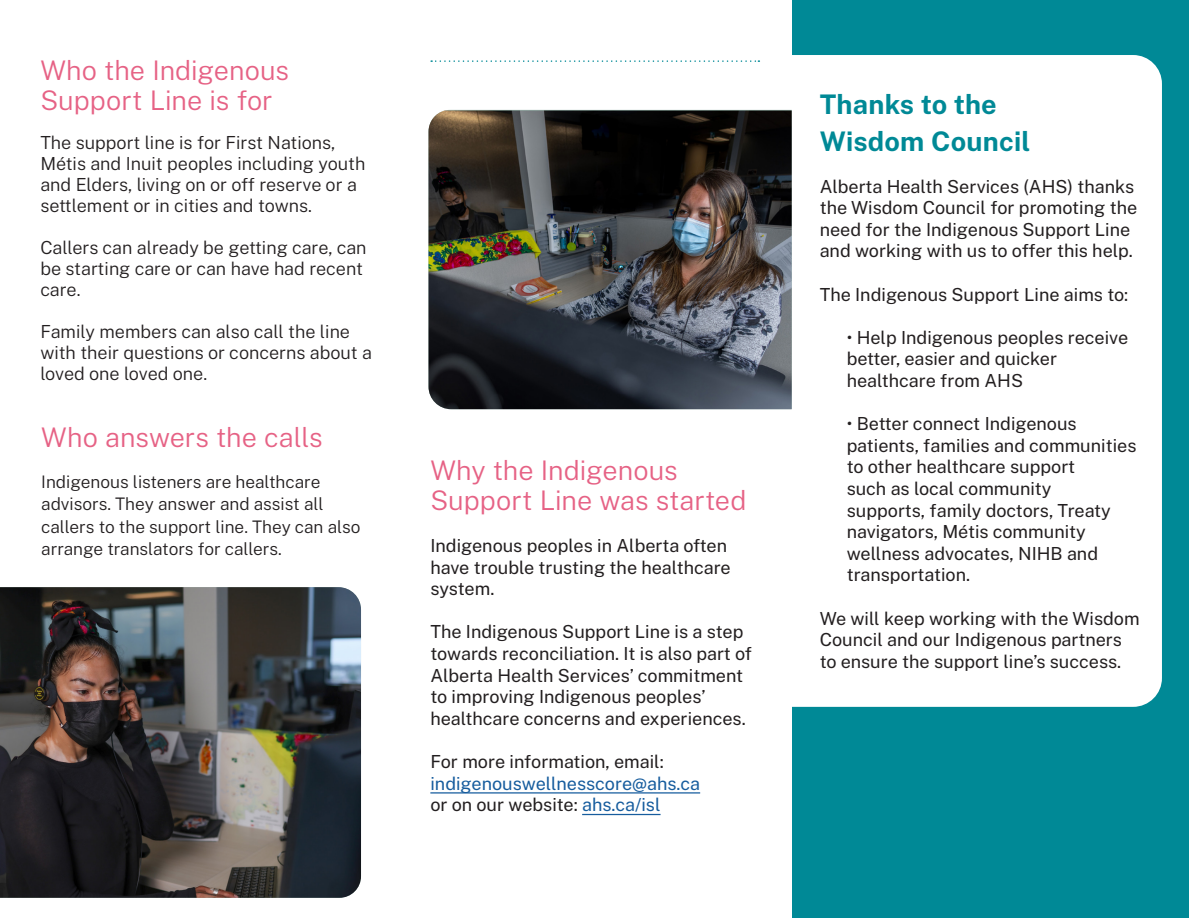
<style>
.page{position:relative;width:1189px;height:918px;background:#fff}
.page>*{position:absolute;margin:0;border:0;box-sizing:border-box;transform-origin:0 0}
.Subheads{font:300 27px/30px "Public Sans";color:#e66285}
.Subheads-2{font:700 27px "Public Sans";letter-spacing:.01em;color:#008996}
.t1{font:18px/21.6px "Public Sans";color:#231f20}
.t2{font:300 18px/21px "Public Sans";color:#231f20}
.t3{font:18px "Public Sans";color:#175d9e}
.t4{font:300 17.25px/22.5px "Public Sans";color:#231f20}
.s1{color:#175d9e}
</style>
<div class="page">
<div style="left:792px;top:0;width:396px;height:918px;background:#008996"></div>
<div style="left:752px;top:55px;width:409px;height:652px;background:#fff;border-radius:29px"></div>
<hr style="left:430px;top:792px;width:270px;height:2px;background:#175d9e">
<hr style="left:582px;top:814px;width:78px;height:1px;background:#175d9e">
<img style="left:0;top:587px;width:361px;height:311px">
<img style="left:428px;top:111px;width:363px;height:298px">
<svg style="left:431px;top:60px;width:328px;height:2px"></svg>
<p class="Subheads" style="left:40px;top:54px;width:250px">Who the Indigenous<br>Support Line is for</p>
<p class="t2" style="left:40px;top:131px;width:326px">The support line is for First Nations, Métis and Inuit peoples including youth and Elders, living on or off reserve or a settlement or in cities and towns.</p>
<p class="t2" style="left:40px;top:236px;width:327px">Callers can already be getting care, can be starting care or can have had recent care.</p>
<p class="t2" style="left:40px;top:320px;width:311px">Family members can also call the line</p>
<p class="t2" style="left:40px;top:341px;width:333px">with their questions or concerns about a</p>
<p class="t2" style="left:40px;top:362px;width:168px">loved one loved one.</p>
<p class="Subheads" style="left:41px;top:421px;width:283px">Who answers the calls</p>
<p class="t4" style="left:41px;top:469px;width:320px">Indigenous listeners are healthcare advisors. They answer and assist all callers to the support line. They can also arrange translators for callers.</p>
<p class="Subheads" style="left:430px;top:454px;width:317px">Why the Indigenous<br>Support Line was started</p>
<p class="t1" style="left:430px;top:534px;width:302px">Indigenous peoples in Alberta often have trouble trusting the healthcare system.</p>
<p class="t1" style="left:430px;top:620px;width:314px">The Indigenous Support Line is a step</p>
<p class="t1" style="left:430px;top:642px;width:323px">towards reconciliation. It is also part of</p>
<p class="t1" style="left:430px;top:663px;width:317px">Alberta Health Services’ commitment to improving Indigenous peoples’ healthcare concerns and experiences.</p>
<p class="t1" style="left:430px;top:750px;width:235px">For more information, email:</p>
<p class="t3" style="left:430px;top:770px;width:271px">indigenouswellnesscore@ahs.ca</p>
<p class="t1" style="left:430px;top:793px;width:231px">or on our website: <span class="s1">ahs.ca/isl</span></p>
<p class="Subheads-2" style="left:819px;top:84px;width:179px">Thanks to the</p>
<p class="Subheads-2" style="left:819px;top:121px;width:212px">Wisdom Council</p>
<p class="t1" style="left:819px;top:174px;width:319px">Alberta Health Services (AHS) thanks the Wisdom Council for promoting the need for the Indigenous Support Line</p>
<p class="t1" style="left:819px;top:239px;width:315px">and working with us to offer this help.</p>
<p class="t1" style="left:819px;top:282px;width:310px">The Indigenous Support Line aims to:</p>
<p class="t1" style="left:846px;top:326px;width:283px">• Help Indigenous peoples receive</p>
<p class="t1" style="left:846px;top:347px;width:212px">better, easier and quicker</p>
<p class="t1" style="left:846px;top:369px;width:178px">healthcare from AHS</p>
<p class="t1" style="left:846px;top:412px;width:231px">• Better connect Indigenous</p>
<p class="t1" style="left:846px;top:434px;width:291px">patients, families and communities</p>
<p class="t1" style="left:846px;top:455px;width:230px">to other healthcare support</p>
<p class="t1" style="left:846px;top:477px;width:206px">such as local community</p>
<p class="t1" style="left:846px;top:498px;width:266px">supports, family doctors, Treaty</p>
<p class="t1" style="left:846px;top:520px;width:240px">navigators, Métis community</p>
<p class="t1" style="left:846px;top:542px;width:253px">wellness advocates, NIHB and</p>
<p class="t1" style="left:846px;top:563px;width:125px">transportation.</p>
<p class="t1" style="left:819px;top:606px;width:321px">We will keep working with the Wisdom</p>
<p class="t1" style="left:819px;top:628px;width:304px">Council and our Indigenous partners</p>
<p class="t1" style="left:819px;top:650px;width:303px">to ensure the support line’s success.</p>
</div>
